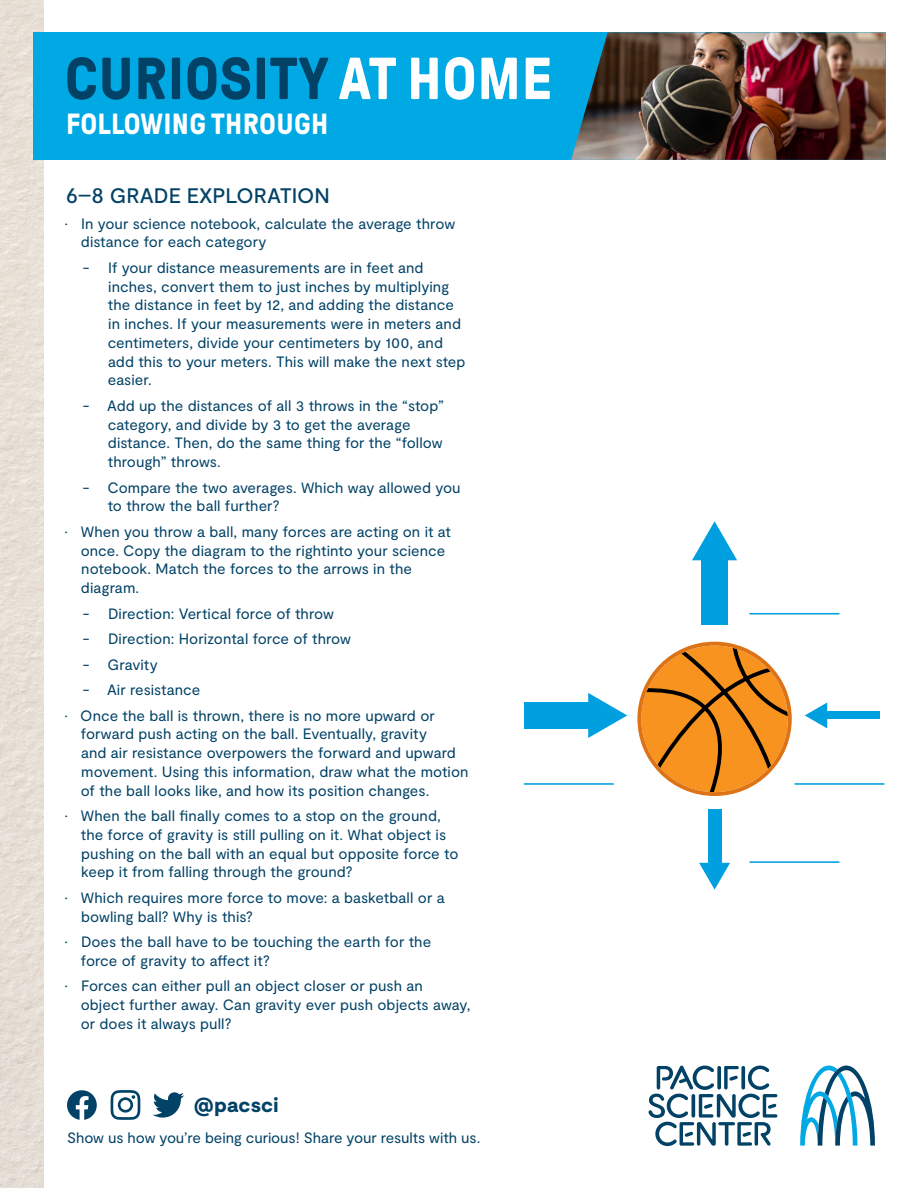
<style>
.page{position:relative;width:918px;height:1188px;background:#fff}
.page>*{position:absolute;margin:0;border:0;box-sizing:border-box;transform-origin:0 0}
.t1{font:700 59.1px "GT Pressura";letter-spacing:.01em;color:#024266}
.t2{font:700 29.1px "GT Pressura";letter-spacing:.01em;color:#fff}
.Heading1{font:500 21px "Moderat";color:#024266}
.t3{font:900 20.4px "Moderat";letter-spacing:.01em;color:#024266}
.t4{font:15px/18.8px "Moderat";color:#024266}
.s1{color:#fff}
</style>
<div class="page">
<img style="left:0;top:0;width:44px;height:1188px">
<svg style="left:800px;top:1066px;width:75px;height:80px"></svg>
<svg style="left:648px;top:1065px;width:129px;height:81px"></svg>
<svg style="left:153px;top:1092px;width:31px;height:26px"></svg>
<svg style="left:111px;top:1090px;width:29px;height:30px"></svg>
<svg style="left:67px;top:1090px;width:30px;height:30px"></svg>
<div style="left:33px;top:32px;width:853px;height:128px;background:#00a8e4"></div>
<img style="left:571px;top:32px;width:315px;height:128px">
<div style="left:524px;top:702px;width:77px;height:27px;background:#00a0e0"></div>
<svg style="left:588px;top:693px;width:39px;height:45px"></svg>
<div style="left:816px;top:712px;width:64px;height:7px;background:#00a0e0"></div>
<svg style="left:805px;top:702px;width:22px;height:26px"></svg>
<div style="left:708px;top:809px;width:13px;height:58px;background:#00a0e0"></div>
<svg style="left:699px;top:863px;width:31px;height:27px"></svg>
<div style="left:701px;top:547px;width:27px;height:78px;background:#00a0e0"></div>
<svg style="left:692px;top:521px;width:45px;height:39px"></svg>
<hr style="left:524px;top:783px;width:90px;height:2px;background:#00a0e0">
<hr style="left:794px;top:783px;width:90px;height:2px;background:#00a0e0">
<hr style="left:750px;top:613px;width:89px;height:2px;background:#00a0e0">
<hr style="left:750px;top:861px;width:89px;height:2px;background:#00a0e0">
<svg style="left:637px;top:642px;width:155px;height:154px"></svg>
<h1 class="t1" style="left:65px;top:47px;width:489px">CURIOSITY <span class="s1">AT HOME</span></h1>
<h2 class="t2" style="left:66px;top:108px;width:264px">FOLLOWING THROUGH</h2>
<p class="Heading1" style="left:66px;top:184px;width:265px">6–8 GRADE EXPLORATION</p>
<p class="t4" style="left:81px;top:214px;width:376px;text-indent:-16px">• In your science notebook, calculate the average throw distance for each category</p>
<p class="t4" style="left:108px;top:259px;width:359px;text-indent:-25px">- If your distance measurements are in feet and inches, convert them to just inches by multiplying the distance in feet by 12, and adding the distance in inches. If your measurements were in meters and centimeters, divide your centimeters by 100, and add this to your meters. This will make the next step easier.</p>
<p class="t4" style="left:108px;top:397px;width:338px;text-indent:-25px">- Add up the distances of all 3 throws in the “stop” category, and divide by 3 to get the average distance. Then, do the same thing for the “follow through” throws.</p>
<p class="t4" style="left:108px;top:478px;width:354px;text-indent:-25px">- Compare the two averages. Which way allowed you to throw the ball further?</p>
<p class="t4" style="left:81px;top:523px;width:372px;text-indent:-16px">• When you throw a ball, many forces are acting on it at once. Copy the diagram to the rightinto your science notebook. Match the forces to the arrows in the diagram.</p>
<p class="t4" style="left:83px;top:604px;width:253px">- Direction: Vertical force of throw</p>
<p class="t4" style="left:83px;top:630px;width:270px">- Direction: Horizontal force of throw</p>
<p class="t4" style="left:83px;top:655px;width:76px">- Gravity</p>
<p class="t4" style="left:83px;top:681px;width:119px">- Air resistance</p>
<p class="t4" style="left:81px;top:706px;width:389px;text-indent:-16px">• Once the ball is thrown, there is no more upward or forward push acting on the ball. Eventually, gravity<br>and air resistance overpowers the forward and upward movement. Using this information, draw what the motion of the ball looks like, and how its position changes.</p>
<p class="t4" style="left:81px;top:807px;width:379px;text-indent:-16px">• When the ball finally comes to a stop on the ground, the force of gravity is still pulling on it. What object is pushing on the ball with an equal but opposite force to keep it from falling through the ground?</p>
<p class="t4" style="left:81px;top:889px;width:365px;text-indent:-17px">• Which requires more force to move: a basketball or a bowling ball? Why is this?</p>
<p class="t4" style="left:81px;top:933px;width:352px;text-indent:-16px">• Does the ball have to be touching the earth for the force of gravity to affect it?</p>
<p class="t4" style="left:81px;top:977px;width:391px;text-indent:-16px">• Forces can either pull an object closer or push an object further away. Can gravity ever push objects away, or does it always pull?</p>
<h3 class="t3" style="left:194px;top:1093px;width:86px">@pacsci</h3>
<p class="t4" style="left:67px;top:1129px;width:415px">Show us how you’re being curious! Share your results with us.</p>
</div>
